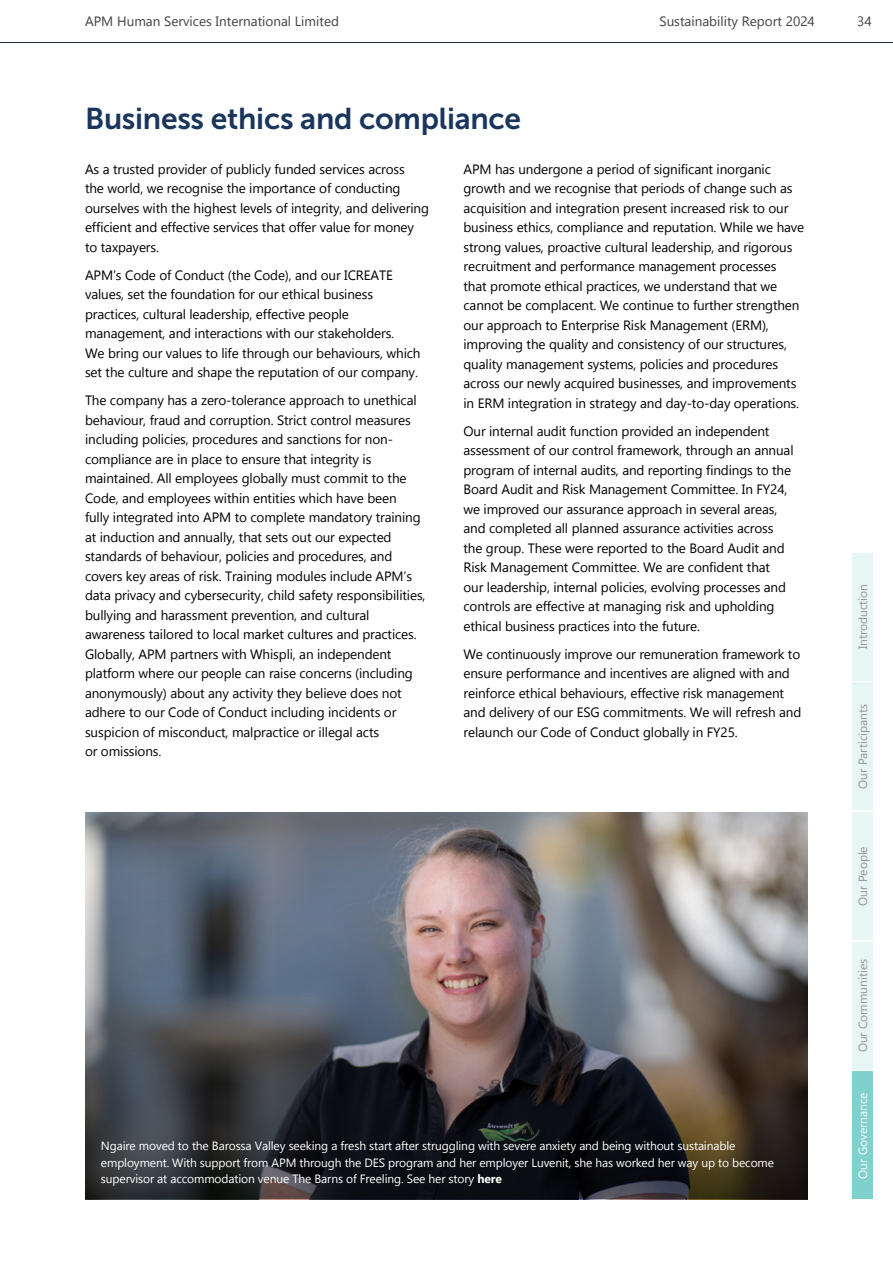
<style>
.page{position:relative;width:893px;height:1263px;background:#fff}
.page>*{position:absolute;margin:0;border:0;box-sizing:border-box;transform-origin:0 0}
.t1{font:30px "Museo Sans 700";letter-spacing:-.01em;color:#1b365d}
.t2{font:13.5px/19.5px "Gadugi";letter-spacing:-.01em;color:#000}
.t3{font:13.5px "Gadugi";color:#414042}
.t4{font:12px/16.5px "Gadugi";letter-spacing:-.01em;color:#fff}
.t5{font:12px "Gadugi";color:#939598}
.s1{font-weight:700}
</style>
<div class="page">
<hr style="left:0;top:42px;width:893px;height:1px;background:#202a44">
<div style="left:853px;top:1071px;width:20px;height:128px;background:#80d0cd"></div>
<div style="left:853px;top:812px;width:20px;height:128px;background:#e6f6f5"></div>
<div style="left:853px;top:553px;width:20px;height:127px;background:#e6f6f5"></div>
<div style="left:853px;top:682px;width:20px;height:128px;background:#e6f6f5"></div>
<div style="left:853px;top:942px;width:20px;height:127px;background:#e6f6f5"></div>
<img style="left:85px;top:812px;width:723px;height:387px">
<p class="t3" style="left:85px;top:13px;width:255px">APM Human Services International Limited</p>
<p class="t3" style="left:659px;top:13px;width:157px">Sustainability Report 2024</p>
<p class="t3" style="left:857px;top:13px;width:16px">34</p>
<h1 class="t1" style="left:85px;top:102px;width:438px">Business ethics and compliance</h1>
<p class="t2" style="left:85px;top:159px;width:345px">As a trusted provider of publicly funded services across<br>the world, we recognise the importance of conducting ourselves with the highest levels of integrity, and delivering efficient and effective services that offer value for money to taxpayers.</p>
<p class="t2" style="left:85px;top:265px;width:337px">APM’s Code of Conduct (the Code), and our ICREATE values, set the foundation for our ethical business practices, cultural leadership, effective people management, and interactions with our stakeholders.<br>We bring our values to life through our behaviours, which set the culture and shape the reputation of our company.</p>
<p class="t2" style="left:85px;top:391px;width:342px">The company has a zero-tolerance approach to unethical behaviour, fraud and corruption. Strict control measures including policies, procedures and sanctions for non&shy;compliance are in place to ensure that integrity is maintained. All employees globally must commit to the Code, and employees within entities which have been<br>fully integrated into APM to complete mandatory training at induction and annually, that sets out our expected standards of behaviour, policies and procedures, and covers key areas of risk. Training modules include APM’s data privacy and cybersecurity, child safety responsibilities, bullying and harassment prevention, and cultural awareness tailored to local market cultures and practices.<br>Globally, APM partners with Whispli, an independent platform where our people can raise concerns (including anonymously) about any activity they believe does not adhere to our Code of Conduct including incidents or suspicion of misconduct, malpractice or illegal acts<br>or omissions.</p>
<p class="t2" style="left:463px;top:159px;width:342px">APM has undergone a period of significant inorganic growth and we recognise that periods of change such as acquisition and integration present increased risk to our business ethics, compliance and reputation. While we have strong values, proactive cultural leadership, and rigorous recruitment and performance management processes<br>that promote ethical practices, we understand that we cannot be complacent. We continue to further strengthen our approach to Enterprise Risk Management (ERM), improving the quality and consistency of our structures, quality management systems, policies and procedures across our newly acquired businesses, and improvements in ERM integration in strategy and day-to-day operations.</p>
<p class="t2" style="left:463px;top:421px;width:332px">Our internal audit function provided an independent assessment of our control framework, through an annual program of internal audits, and reporting findings to the Board Audit and Risk Management Committee. In FY24, we improved our assurance approach in several areas, and completed all planned assurance activities across the group. These were reported to the Board Audit and Risk Management Committee. We are confident that<br>our leadership, internal policies, evolving processes and controls are effective at managing risk and upholding ethical business practices into the future.</p>
<p class="t2" style="left:463px;top:644px;width:339px">We continuously improve our remuneration framework to ensure performance and incentives are aligned with and reinforce ethical behaviours, effective risk management and delivery of our ESG commitments. We will refresh and relaunch our Code of Conduct globally in FY25.</p>
<p class="t4" style="left:101px;top:1138px;width:675px">Ngaire moved to the Barossa Valley seeking a fresh start after struggling with severe anxiety and being without sustainable employment. With support from APM through the DES program and her employer Luvenit, she has worked her way up to become supervisor at accommodation venue The Barns of Freeling. See her story <span class="s1">here</span></p>
<p class="t5" style="left:856px;top:649px;width:67px;rotate:-90deg">Introduction</p>
<p class="t5" style="left:856px;top:789px;width:86px;rotate:-90deg">Our Participants</p>
<p class="t5" style="left:856px;top:906px;width:61px;rotate:-90deg">Our People</p>
<p class="t5" style="left:856px;top:1052px;width:95px;rotate:-90deg">Our Communities</p>
<p class="t4" style="left:855px;top:1178px;width:88px;rotate:-90deg">Our Governance</p>
</div>
